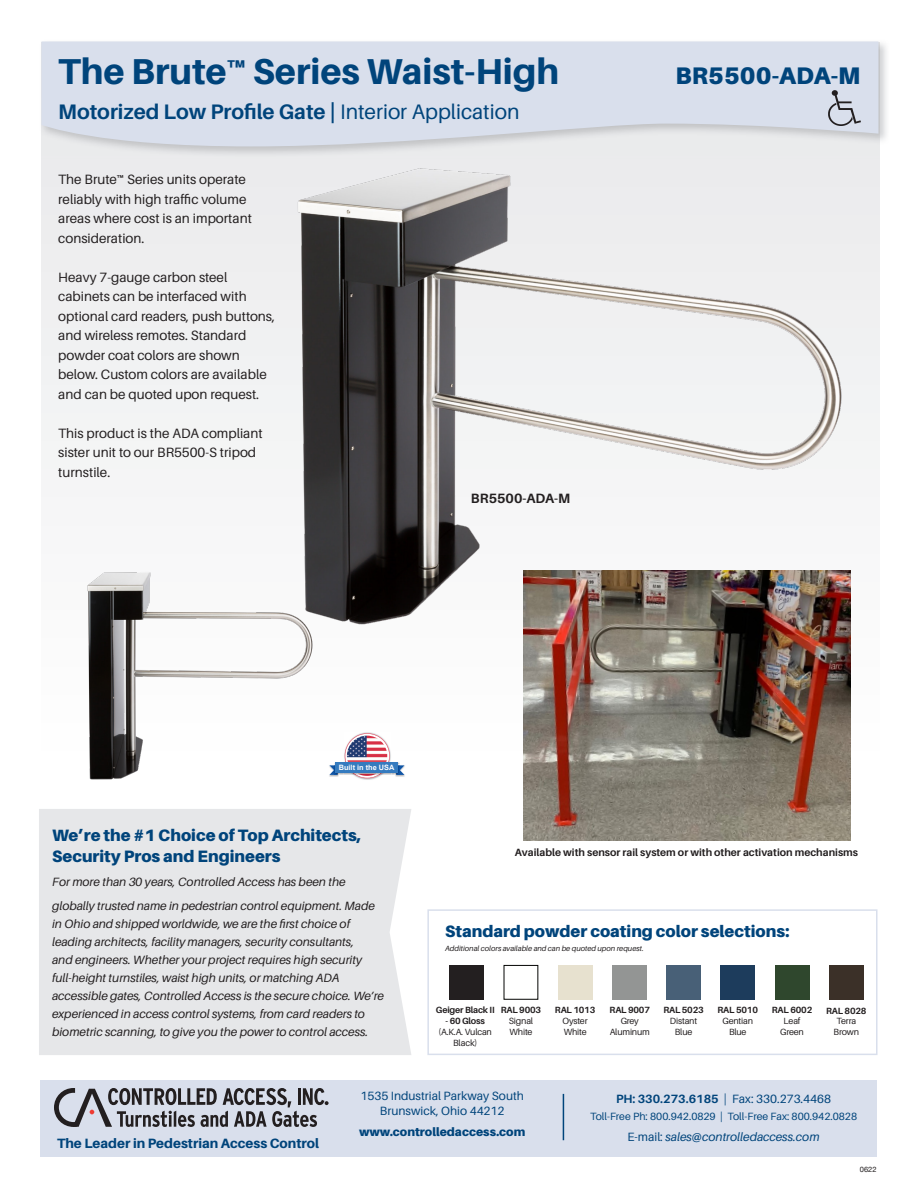
<style>
.page{position:relative;width:918px;height:1188px;background:#fff}
.page>*{position:absolute;margin:0;border:0;box-sizing:border-box;transform-origin:0 0}
.t1{font:800 36px "Aileron";color:#00447b}
.t2{font:900 24px "Aileron";color:#00447b}
.t3{font:700 21px "Aileron";color:#00447b}
.t4{font:900 16.5px "Aileron";color:#00447b}
.t5{font:13.5px/19.5px "Aileron";color:#231f20}
.t6{font:800 13.5px "Aileron";color:#00447b}
.t7{font:700 13.5px "Aileron";color:#231f20}
.t8{font:italic 12px/18px "Aileron";color:#231f20}
.t9{font:12px/14.4px "Aileron";color:#00447b;text-align:center}
.t10{font:italic 12px "Aileron";color:#00447b}
.t11{font:900 12px "Aileron";color:#00447b}
.t12{font:700 10.5px "Aileron";color:#231f20}
.t13{font:10.5px "Aileron";color:#00447b}
.t14{font:9px/10.8px "Aileron";letter-spacing:-.02em;color:#231f20;text-align:center}
.t15{font:700 9px "Aileron";letter-spacing:-.02em;color:#231f20}
.t16{font:italic 7.5px "Aileron";color:#231f20}
.t17{font:7.5px "Helvetica Neue";color:#231f20}
.t18{font:700 7.35px "Arial";color:#fff}
.s1{font-weight:400}
.s2{font-weight:700}
.s3{font-style:normal}
</style>
<div class="page">
<div style="left:41px;top:158px;width:839px;height:604px;background:#f3f4f4"></div>
<svg style="left:41px;top:41px;width:837px;height:105px;background:#d9deea"></svg>
<div style="left:40px;top:1080px;width:838px;height:76px;background:#d9dfec"></div>
<svg style="left:54px;top:1088px;width:275px;height:39px"></svg>
<hr style="left:563px;top:1094px;width:1px;height:46px;background:#00447b">
<img style="left:343px;top:732px;width:48px;height:48px">
<img style="left:334px;top:761px;width:11px;height:14px">
<svg style="left:345px;top:733px;width:60px;height:45px"></svg>
<svg style="left:334px;top:764px;width:5px;height:13px"></svg>
<div style="left:335px;top:762px;width:63px;height:11px;background:#357bbf"></div>
<div style="left:427px;top:909px;width:451px;height:146px;border:2px solid #d9dfec"></div>
<div style="left:450px;top:965px;width:34px;height:34px;background:#231f20"></div>
<div style="left:667px;top:965px;width:34px;height:34px;background:#486077"></div>
<div style="left:558px;top:965px;width:34px;height:34px;background:#e7e1cf"></div>
<div style="left:775px;top:965px;width:34px;height:34px;background:#2f472d"></div>
<div style="left:504px;top:965px;width:34px;height:35px;background:#fff;border:1px solid #040503"></div>
<div style="left:721px;top:965px;width:34px;height:34px;background:#1d3c5c"></div>
<div style="left:612px;top:965px;width:34px;height:34px;background:#939594"></div>
<div style="left:829px;top:965px;width:34px;height:34px;background:#3b3028"></div>
<img style="left:829px;top:91px;width:32px;height:34px">
<img style="left:235px;top:140px;width:651px;height:494px">
<img style="left:58px;top:560px;width:276px;height:220px">
<img style="left:523px;top:571px;width:327px;height:269px">
<div style="left:39px;top:809px;width:372px;height:246px;background:#e6e7e9"></div>
<p class="t1" style="left:58px;top:51px;width:502px">The Brute™ Series Waist-High</p>
<p class="t2" style="left:675px;top:62px;width:186px">BR5500-ADA-M</p>
<p class="t3" style="left:58px;top:100px;width:463px">Motorized Low Profile Gate | <span class="s1">Interior Application</span></p>
<p class="t5" style="left:58px;top:170px;width:195px">The Brute™ Series units operate reliably with high traffic volume areas where cost is an important consideration.</p>
<p class="t5" style="left:58px;top:267px;width:218px">Heavy 7-gauge carbon steel cabinets can be interfaced with optional card readers, push buttons, and wireless remotes. Standard powder coat colors are shown below. Custom colors are available and can be quoted upon request.</p>
<p class="t5" style="left:58px;top:423px;width:206px">This product is the ADA compliant sister unit to our BR5500-S tripod turnstile.</p>
<p class="t7" style="left:471px;top:491px;width:101px">BR5500-ADA-M</p>
<p class="t18" style="left:339px;top:763px;width:57px">Built in the USA</p>
<p class="t4" style="left:52px;top:826px;width:311px">We’re the #1 Choice of Top Architects,</p>
<p class="t4" style="left:52px;top:847px;width:230px">Security Pros and Engineers</p>
<p class="t8" style="left:52px;top:870px;width:324px;line-height:24px">For more than 30 years, Controlled Access has been the globally trusted name in pedestrian control equipment. Made</p>
<p class="t8" style="left:52px;top:915px;width:333px">in Ohio and shipped worldwide, we are the first choice of leading architects, facility managers, security consultants,<br>and engineers. Whether your project requires high security full-height turnstiles, waist high units, or matching ADA accessible gates, Controlled Access is the secure choice. We’re experienced in access control systems, from card readers to biometric scanning, to give you the power to control access.</p>
<p class="t12" style="left:515px;top:846px;width:345px">Available with sensor rail system or with other activation mechanisms</p>
<p class="t4" style="left:445px;top:921px;width:346px">Standard powder coating color selections:</p>
<p class="t16" style="left:445px;top:944px;width:200px">Additional colors available and can be quoted upon request.</p>
<p class="t15" style="left:436px;top:1005px;width:60px">Geiger Black II</p>
<p class="t15" style="left:446px;top:1016px;width:41px">- 60 Gloss</p>
<p class="t14" style="left:439px;top:1027px;width:55px">(A.K.A. Vulcan<br>Black)</p>
<p class="t15" style="left:501px;top:1005px;width:42px">RAL 9003</p>
<p class="t14" style="left:509px;top:1015px;width:26px">Signal</p>
<p class="t14" style="left:510px;top:1026px;width:24px">White</p>
<p class="t15" style="left:555px;top:1005px;width:42px">RAL 1013</p>
<p class="t14" style="left:563px;top:1016px;width:27px">Oyster</p>
<p class="t14" style="left:564px;top:1026px;width:24px">White</p>
<p class="t15" style="left:610px;top:1005px;width:42px">RAL 9007</p>
<p class="t14" style="left:621px;top:1016px;width:20px">Grey</p>
<p class="t14" style="left:610px;top:1026px;width:42px">Aluminum</p>
<p class="t15" style="left:663px;top:1005px;width:42px">RAL 5023</p>
<p class="t14" style="left:670px;top:1016px;width:29px">Distant</p>
<p class="t14" style="left:675px;top:1026px;width:19px">Blue</p>
<p class="t15" style="left:718px;top:1005px;width:42px">RAL 5010</p>
<p class="t14" style="left:722px;top:1016px;width:32px">Gentian</p>
<p class="t14" style="left:729px;top:1026px;width:19px">Blue</p>
<p class="t15" style="left:772px;top:1005px;width:42px">RAL 6002</p>
<p class="t14" style="left:784px;top:1016px;width:18px">Leaf</p>
<p class="t14" style="left:780px;top:1027px;width:25px">Green</p>
<p class="t15" style="left:826px;top:1005px;width:42px">RAL 8028</p>
<p class="t14" style="left:836px;top:1016px;width:21px">Terra</p>
<p class="t14" style="left:834px;top:1027px;width:27px">Brown</p>
<p class="t6" style="left:57px;top:1136px;width:264px">The Leader in Pedestrian Access Control</p>
<p class="t9" style="left:360px;top:1089px;width:165px">1535 Industrial Parkway South<br>Brunswick, Ohio 44212</p>
<p class="t11" style="left:359px;top:1124px;width:168px">www.controlledaccess.com</p>
<p class="t9" style="left:616px;top:1092px;width:217px"><span class="s2">PH: 330.273.6185</span> | Fax: 330.273.4468</p>
<p class="t13" style="left:590px;top:1110px;width:269px">Toll-Free Ph: 800.942.0829 | Toll-Free Fax: 800.942.0828</p>
<p class="t10" style="left:628px;top:1130px;width:194px"><span class="s3">E-mail:</span> sales@controlledaccess.com</p>
<p class="t17" style="left:860px;top:1164px;width:18px">0622</p>
</div>
